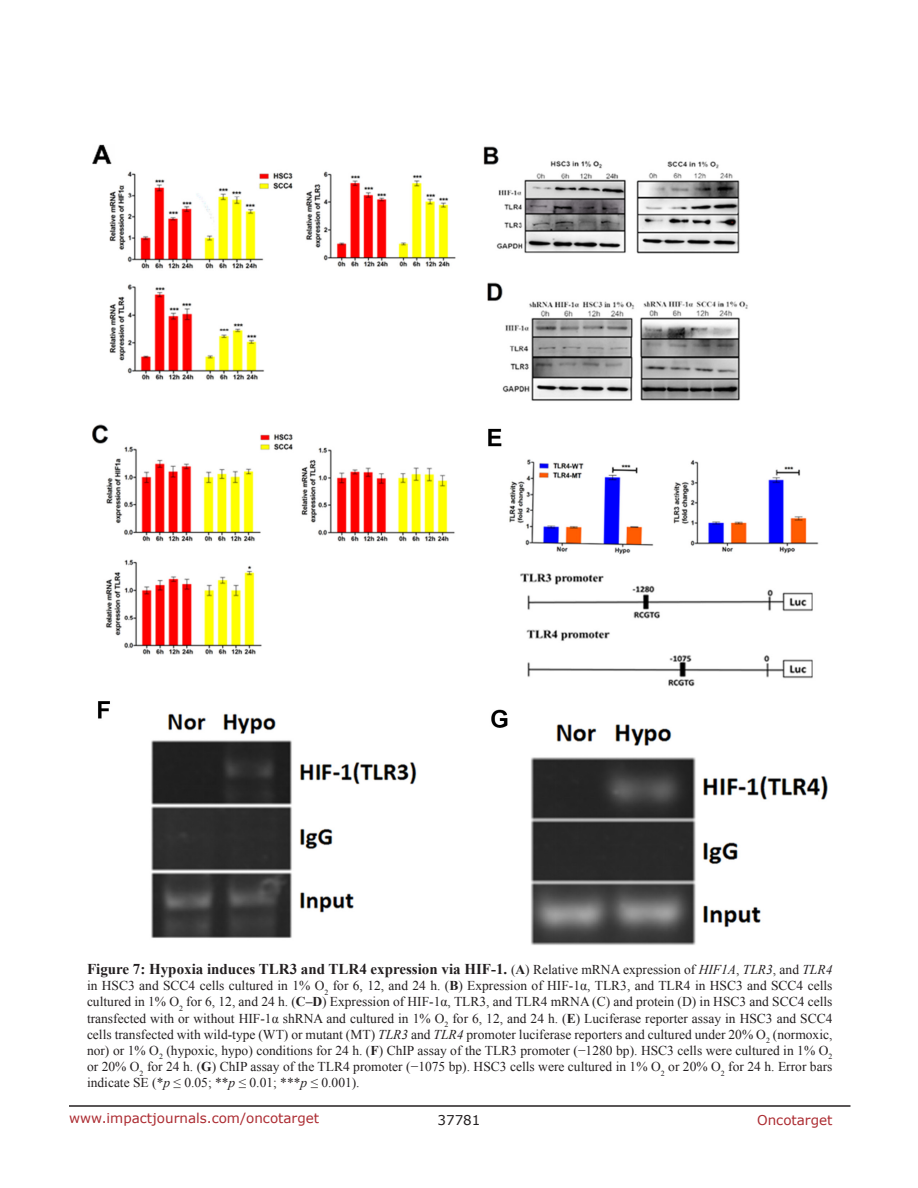
<style>
.page{position:relative;width:918px;height:1188px;background:#fff}
.page>*{position:absolute;margin:0;border:0;box-sizing:border-box;transform-origin:0 0}
.FigureText{font:700 15px "Times New Roman";color:#231f20}
.FigureText-2{font:13.5px/16.2px "Times New Roman";color:#231f20;text-align:justify}
.t1{font:13.5px "Verdana";color:#ac2b31}
.t2{font:13.5px "Verdana";color:#231f20}
.s1{font-weight:400;font-size:13.5px}
.s2{font-size:13.5px}
.s3{font-weight:400;font-style:italic;font-size:13.5px}
.s4{font-weight:700}
.s5{font-style:italic}
</style>
<div class="page">
<hr style="left:69px;top:1105px;width:781px;height:2px;background:#231f20">
<img style="left:92px;top:145px;width:735px;height:800px">
<p class="FigureText" style="left:87px;top:959px;width:747px">Figure 7: Hypoxia induces TLR3 and TLR4 expression via HIF-1. <span class="s1">(</span><span class="s2">A</span><span class="s1">) Relative mRNA expression of</span> <span class="s3">HIF1A</span><span class="s1">,</span> <span class="s3">TLR3</span><span class="s1">, and</span> <span class="s3">TLR4</span></p>
<p class="FigureText-2" style="left:87px;top:977px;width:747px">in HSC3 and SCC4 cells cultured in 1% O<sub>2</sub> for 6, 12, and 24 h. (<span class="s4">B</span>) Expression of HIF-1α, TLR3, and TLR4 in HSC3 and SCC4 cells cultured in 1% O<sub>2</sub> for 6, 12, and 24 h. (<span class="s4">C–D</span>) Expression of HIF-1α, TLR3, and TLR4 mRNA (C) and protein (D) in HSC3 and SCC4 cells transfected with or without HIF-1α shRNA and cultured in 1% O<sub>2</sub> for 6, 12, and 24 h. (<span class="s4">E</span>) Luciferase reporter assay in HSC3 and SCC4 cells transfected with wild-type (WT) or mutant (MT) <span class="s5">TLR3</span> and <span class="s5">TLR4</span> promoter luciferase reporters and cultured under 20% O<sub>2</sub> (normoxic, nor) or 1% O<sub>2</sub> (hypoxic, hypo) conditions for 24 h. (<span class="s4">F</span>) ChIP assay of the TLR3 promoter (−1280 bp). HSC3 cells were cultured in 1% O<sub>2 </sub>or 20% O<sub>2</sub> for 24 h. (<span class="s4">G</span>) ChIP assay of the TLR4 promoter (−1075 bp). HSC3 cells were cultured in 1% O<sub>2</sub> or 20% O<sub>2</sub> for 24 h. Error bars indicate SE (*<span class="s5">p</span> ≤ 0.05; **<span class="s5">p</span> ≤ 0.01; ***<span class="s5">p</span> ≤ 0.001).</p>
<p class="t1" style="left:69px;top:1109px;width:252px">www.impactjournals.com/oncotarget</p>
<p class="t2" style="left:438px;top:1111px;width:44px">37781</p>
<p class="t1" style="left:757px;top:1111px;width:77px">Oncotarget</p>
</div>
